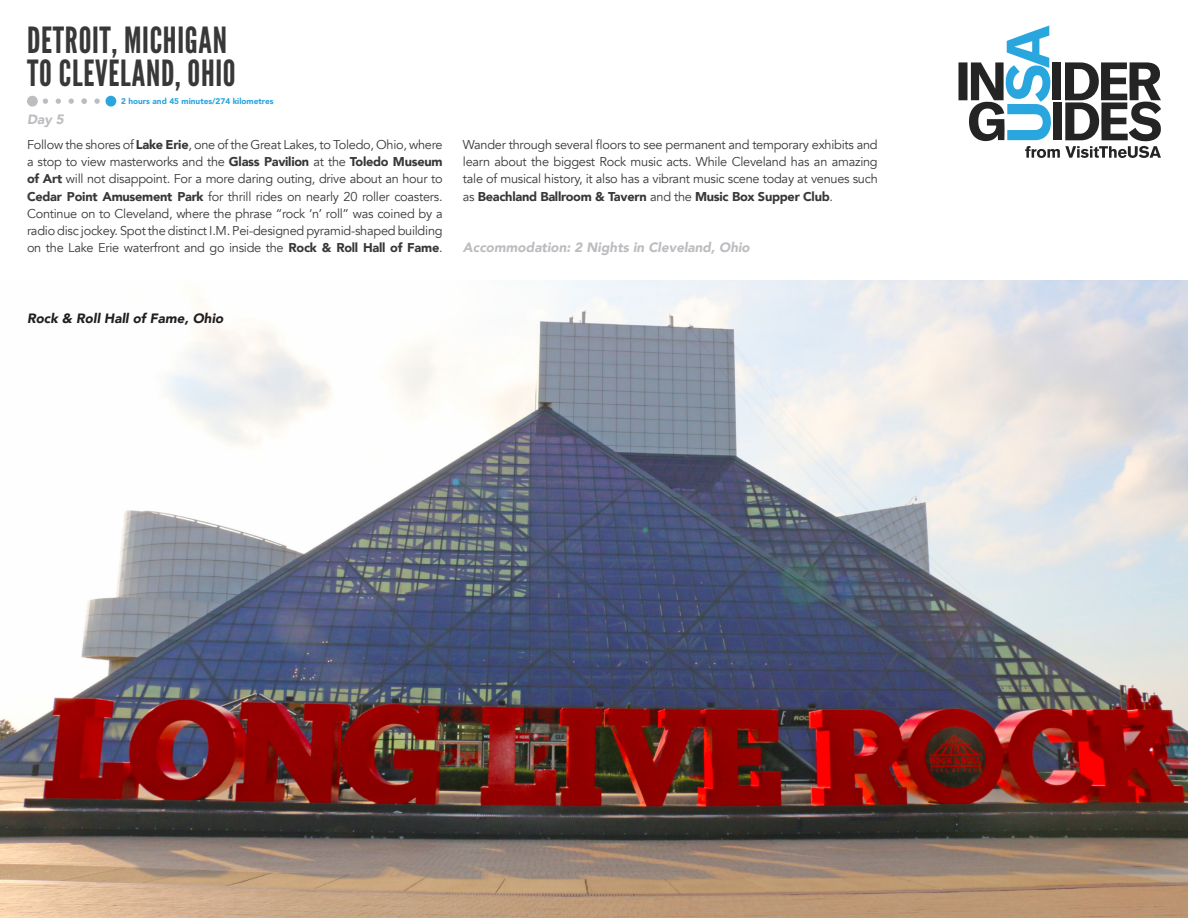
<style>
.page{position:relative;width:1188px;height:918px;background:#fff}
.page>*{position:absolute;margin:0;border:0;box-sizing:border-box;transform-origin:0 0}
.Section_Title_no_lin{font:36px/33px "League Gothic";letter-spacing:.02em;color:#383839}
.Accommodation{font:italic 900 13.5px "Avenir";color:#bcbdc0}
.Photo_Caption{font:italic 900 13.5px "Avenir";color:#231f20}
.Section_Title_no_lin-2{font:italic 900 13.5px "Avenir";color:#bcbdc0}
.Section_Title_no_lin-3{font:12.75px/17.2px "Avenir";letter-spacing:-.02em;color:#383839;text-align:justify}
.t1{font:900 8.25px "Avenir";color:#2aa6de}
.s1{font-weight:900}
</style>
<div class="page">
<svg style="left:43px;top:99px;width:44px;height:5px"></svg>
<div style="left:27px;top:96px;width:11px;height:11px;background:#bcbdc0;border-radius:50%"></div>
<svg style="left:94px;top:99px;width:12px;height:5px"></svg>
<div style="left:106px;top:96px;width:10px;height:11px;background:#2aa6de;border-radius:50%"></div>
<img style="left:0;top:280px;width:1188px;height:638px">
<svg style="left:958px;top:25px;width:203px;height:133px"></svg>
<p class="Section_Title_no_lin" style="left:27px;top:24px;width:210px">DETROIT, MICHIGAN<br>TO CLEVELAND, OHIO</p>
<p class="Section_Title_no_lin-2" style="left:27px;top:109px;width:38px">Day 5</p>
<p class="t1" style="left:121px;top:94px;width:154px">2 hours and 45 minutes/274 kilometres</p>
<p class="Section_Title_no_lin-3" style="left:27px;top:136px;width:417px">Follow the shores of <span class="s1">Lake Erie</span>, one of the Great Lakes, to Toledo, Ohio, where a stop to view masterworks and the <span class="s1">Glass Pavilion</span> at the <span class="s1">Toledo Museum of Art</span> will not disappoint. For a more daring outing, drive about an hour to <span class="s1">Cedar Point Amusement Park</span> for thrill rides on nearly 20 roller coasters.<br>Continue on to Cleveland, where the phrase “rock ‘n’ roll” was coined by a radio disc jockey. Spot the distinct I.M. Pei-designed pyramid-shaped building on the Lake Erie waterfront and go inside the <span class="s1">Rock &amp; Roll Hall of Fame</span>.</p>
<p class="Section_Title_no_lin-3" style="left:463px;top:136px;width:416px">Wander through several floors to see permanent and temporary exhibits and learn about the biggest Rock music acts. While Cleveland has an amazing tale of musical history, it also has a vibrant music scene today at venues such as <span class="s1">Beachland Ballroom &amp; Tavern</span> and the <span class="s1">Music Box Supper Club</span>.</p>
<p class="Accommodation" style="left:463px;top:236px;width:288px">Accommodation: 2 Nights in Cleveland, Ohio</p>
<p class="Photo_Caption" style="left:27px;top:307px;width:198px">Rock &amp; Roll Hall of Fame, Ohio</p>
</div>
